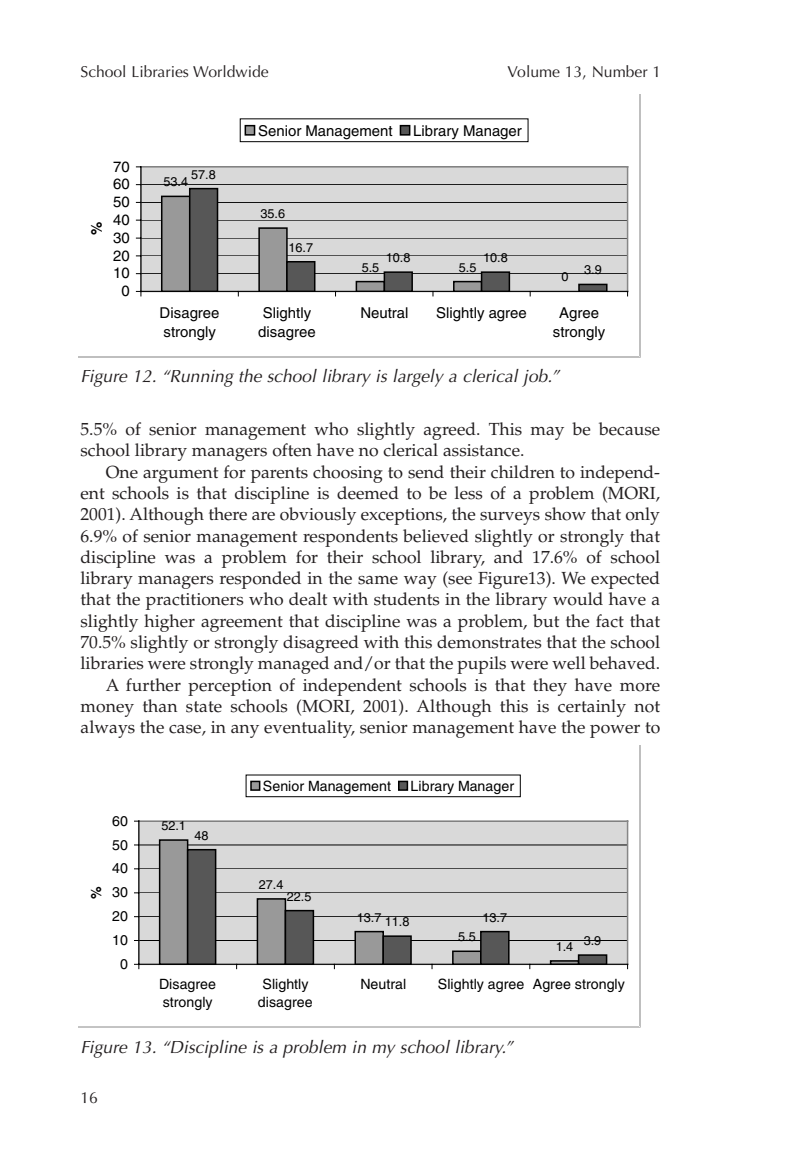
<style>
.page{position:relative;width:788px;height:1166px;background:#fff}
.page>*{position:absolute;margin:0;border:0;box-sizing:border-box;transform-origin:0 0}
.t1{font:17.5px/21.3px "Palatino";color:#231f20}
.t2{font:italic 17.5px "Optima";color:#231f20}
.t3{font:15.75px "Optima";color:#231f20}
.t4{font:14.88px/18.7px "Helvetica+IZKUSZ";color:#000;text-align:center}
.t5{font:14.88px "Helvetica Bold+ABPGSQ";color:#000}
.t6{font:14.17px/17.5px "Helvetica+KQLIIM";letter-spacing:.005em;color:#000}
.t7{font:14.17px "Helvetica Bold+BOJVWX";color:#000}
.t8{font:12.6px "Helvetica+KQLIIM";letter-spacing:-.005em;color:#000}
.t9{font:12.6px "Helvetica+IZKUSZ";letter-spacing:-.005em;color:#000}
</style>
<div class="page">
<svg style="left:78px;top:745px;width:562px;height:282px"></svg>
<svg style="left:78px;top:94px;width:562px;height:263px"></svg>
<p class="t3" style="left:80px;top:65px;width:190px">School Libraries Worldwide</p>
<p class="t3" style="left:507px;top:65px;width:155px">Volume 13, Number 1</p>
<p class="t5" style="left:88px;top:235px;width:15px;rotate:-90deg">%</p>
<p class="t4" style="left:113px;top:158px;width:18px">70</p>
<p class="t4" style="left:113px;top:176px;width:18px">60</p>
<p class="t4" style="left:113px;top:194px;width:18px">50</p>
<p class="t4" style="left:113px;top:212px;width:18px">40</p>
<p class="t4" style="left:113px;top:229px;width:18px">30</p>
<p class="t4" style="left:113px;top:247px;width:18px">20</p>
<p class="t4" style="left:113px;top:265px;width:18px">10</p>
<p class="t4" style="left:121px;top:283px;width:10px">0</p>
<p class="t9" style="left:191px;top:169px;width:26px">57.8</p>
<p class="t9" style="left:163px;top:177px;width:26px">53.4</p>
<p class="t4" style="left:258px;top:122px;width:136px">Senior Management</p>
<p class="t4" style="left:413px;top:122px;width:110px">Library Manager</p>
<p class="t9" style="left:260px;top:209px;width:26px">35.6</p>
<p class="t9" style="left:288px;top:242px;width:26px">16.7</p>
<p class="t9" style="left:386px;top:253px;width:26px">10.8</p>
<p class="t9" style="left:483px;top:253px;width:26px">10.8</p>
<p class="t9" style="left:361px;top:262px;width:19px">5.5</p>
<p class="t9" style="left:459px;top:262px;width:19px">5.5</p>
<p class="t9" style="left:561px;top:272px;width:9px">0</p>
<p class="t9" style="left:584px;top:265px;width:19px">3.9</p>
<p class="t4" style="left:160px;top:304px;width:61px;text-align:left">Disagree strongly</p>
<p class="t4" style="left:258px;top:304px;width:59px">Slightly disagree</p>
<p class="t4" style="left:360px;top:304px;width:50px">Neutral</p>
<p class="t4" style="left:436px;top:304px;width:92px">Slightly agree</p>
<p class="t4" style="left:553px;top:304px;width:54px">Agree strongly</p>
<p class="t2" style="left:80px;top:369px;width:483px">Figure 12. “Running the school library is largely a clerical job.”</p>
<p class="t1" style="left:80px;top:420px;width:581px">5.5% of senior management who slightly agreed. This may be because school library managers often have no clerical assistance.</p>
<p class="t1" style="left:80px;top:463px;width:581px;text-align:right">One argument for parents choosing to send their children to independ&shy;ent schools is that discipline is deemed to be less of a problem (MORI, 2001). Although there are obviously exceptions, the surveys show that only 6.9% of senior management respondents believed slightly or strongly that discipline was a problem for their school library, and 17.6% of school library managers responded in the same way (see Figure13). We expected that the practitioners who dealt with students in the library would have a slightly higher agreement that discipline was a problem, but the fact that 70.5% slightly or strongly disagreed with this demonstrates that the school libraries were strongly managed and/or that the pupils were well behaved.<br>A further perception of independent schools is that they have more money than state schools (MORI, 2001). Although this is certainly not always the case, in any eventuality, senior management have the power to</p>
<p class="t7" style="left:88px;top:898px;width:14px;rotate:-90deg">%</p>
<p class="t6" style="left:112px;top:813px;width:17px">60</p>
<p class="t6" style="left:112px;top:837px;width:17px">50</p>
<p class="t6" style="left:112px;top:860px;width:17px">40</p>
<p class="t6" style="left:112px;top:884px;width:17px">30</p>
<p class="t6" style="left:112px;top:908px;width:17px">20</p>
<p class="t6" style="left:112px;top:932px;width:17px">10</p>
<p class="t6" style="left:120px;top:956px;width:9px">0</p>
<p class="t8" style="left:161px;top:820px;width:26px">52.1</p>
<p class="t8" style="left:195px;top:830px;width:16px">48</p>
<p class="t6" style="left:263px;top:778px;width:130px">Senior Management</p>
<p class="t6" style="left:410px;top:778px;width:105px">Library Manager</p>
<p class="t8" style="left:259px;top:879px;width:26px">27.4</p>
<p class="t8" style="left:287px;top:891px;width:26px">22.5</p>
<p class="t8" style="left:385px;top:916px;width:26px">11.8</p>
<p class="t8" style="left:482px;top:912px;width:26px">13.7</p>
<p class="t8" style="left:357px;top:912px;width:26px">13.7</p>
<p class="t8" style="left:458px;top:932px;width:19px">5.5</p>
<p class="t8" style="left:555px;top:941px;width:19px">1.4</p>
<p class="t8" style="left:583px;top:935px;width:19px">3.9</p>
<p class="t6" style="left:159px;top:976px;width:59px">Disagree strongly</p>
<p class="t6" style="left:258px;top:976px;width:56px;text-align:center">Slightly disagree</p>
<p class="t6" style="left:360px;top:976px;width:47px">Neutral</p>
<p class="t6" style="left:438px;top:976px;width:188px">Slightly agree Agree strongly</p>
<p class="t2" style="left:80px;top:1040px;width:437px">Figure 13. “Discipline is a problem in my school library.”</p>
<p class="t3" style="left:80px;top:1091px;width:19px">16</p>
</div>
